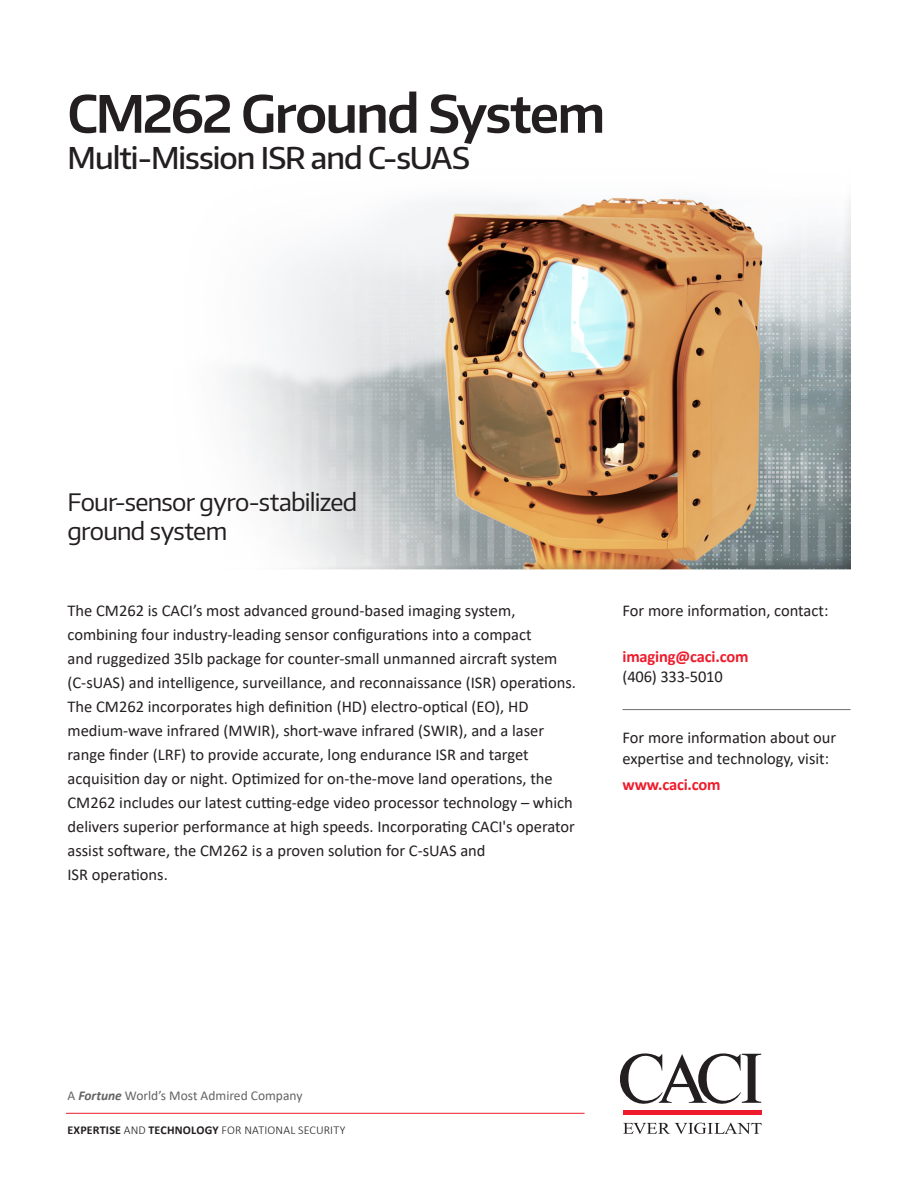
<style>
.page{position:relative;width:918px;height:1188px;background:#fff}
.page>*{position:absolute;margin:0;border:0;box-sizing:border-box;transform-origin:0 0}
.Headline{font:600 51px "Encode Sans";letter-spacing:-.035em;color:#231f20}
.Sub_Headline{font:500 30px "Encode Sans";letter-spacing:-.03em;color:#231f20}
.Headline-2{font:24px "Encode Sans";letter-spacing:-.03em;color:#231f20}
.Front_Page_Body_Copy{font:16.5px/24px "Calibri";color:#231f20}
.Back_Page_Body_Copy{font:16.5px/21px "Calibri";color:#231f20}
.Contact_Info{font:700 16.5px "Calibri";letter-spacing:-.01em;color:#ee1b2c}
.Contact_Info-2{font:16.5px "Calibri";letter-spacing:-.01em;color:#231f20}
.t1{font:13.5px "Calibri";color:#636366}
.t2{font:300 12px "Calibri";letter-spacing:.015em;color:#231f20}
.s1{font-weight:700;font-style:italic}
.s2{font-weight:700}
</style>
<div class="page">
<img style="left:225px;top:198px;width:625px;height:371px">
<hr style="left:66px;top:1113px;width:519px;height:1px;background:#ee1b2c">
<svg style="left:620px;top:1053px;width:141px;height:51px"></svg>
<div style="left:623px;top:1110px;width:139px;height:5px;background:#ee1b2c"></div>
<svg style="left:623px;top:1123px;width:139px;height:11px"></svg>
<hr style="left:623px;top:709px;width:228px;height:1px;background:#6c6d70">
<p class="Headline" style="left:68px;top:80px;width:539px">CM262 Ground System</p>
<p class="Sub_Headline" style="left:68px;top:138px;width:404px">Multi-Mission ISR and C-sUAS</p>
<p class="Headline-2" style="left:68px;top:486px;width:291px">Four-sensor gyro-stabilized</p>
<p class="Headline-2" style="left:68px;top:515px;width:161px">ground system</p>
<p class="Front_Page_Body_Copy" style="left:68px;top:598px;width:510px">The CM262 is CACI’s most advanced ground-based imaging system, combining four industry-leading sensor configurations into a compact<br>and ruggedized 35lb package for counter-small unmanned aircraft system (C-sUAS) and intelligence, surveillance, and reconnaissance (ISR) operations.<br>The CM262 incorporates high definition (HD) electro-optical (EO), HD medium-wave infrared (MWIR), short-wave infrared (SWIR), and a laser range finder (LRF) to provide accurate, long endurance ISR and target acquisition day or night. Optimized for on-the-move land operations, the CM262 includes our latest cutting-edge video processor technology – which delivers superior performance at high speeds. Incorporating CACI's operator assist software, the CM262 is a proven solution for C-sUAS and<br>ISR operations.</p>
<p class="Back_Page_Body_Copy" style="left:623px;top:600px;width:207px">For more information, contact:</p>
<p class="Contact_Info" style="left:623px;top:645px;width:127px">imaging@caci.com</p>
<p class="Contact_Info-2" style="left:623px;top:665px;width:102px">(406) 333-5010</p>
<p class="Back_Page_Body_Copy" style="left:623px;top:726px;width:215px">For more information about our expertise and technology, visit:</p>
<p class="Contact_Info" style="left:623px;top:773px;width:100px">www.caci.com</p>
<p class="t1" style="left:68px;top:1087px;width:236px">A <span class="s1">Fortune</span> World’s Most Admired Company</p>
<p class="t2" style="left:68px;top:1122px;width:279px"><span class="s2">EXPERTISE</span> AND <span class="s2">TECHNOLOGY</span> FOR NATIONAL SECURITY</p>
</div>
